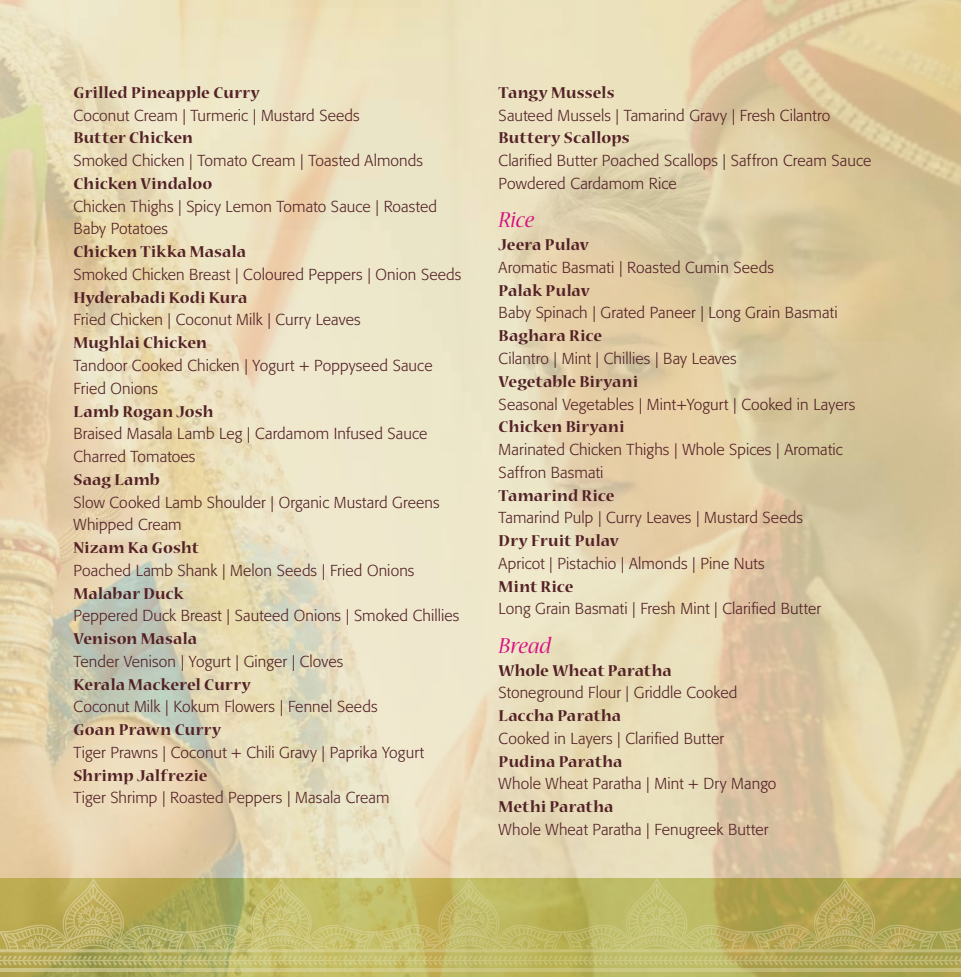
<style>
.page{position:relative;width:961px;height:977px;background:#fff}
.page>*{position:absolute;margin:0;border:0;box-sizing:border-box;transform-origin:0 0}
.t1{font:italic 24.5px "Nueva Std";letter-spacing:-.005em;color:#d80f81}
.t2{font:700 17.5px "Nueva Std";letter-spacing:.005em;color:#532126}
.t3{font:700 17.5px "Nueva Std";letter-spacing:.025em;color:#532126}
.t4{font:300 15.75px/22.8px "Formata";letter-spacing:.005em;color:#532126}
</style>
<div class="page">
<svg style="left:0;top:966px;width:961px;height:10px"></svg>
<svg style="left:0;top:967px;width:563px;height:4px"></svg>
<svg style="left:0;top:878px;width:961px;height:88px"></svg>
<svg style="left:563px;top:967px;width:398px;height:4px;fill:#c1bb77"></svg>
<p class="t2" style="left:74px;top:84px;width:188px">Grilled Pineapple Curry</p>
<p class="t4" style="left:74px;top:104px;width:288px">Coconut Cream | Turmeric | Mustard Seeds</p>
<p class="t2" style="left:74px;top:130px;width:121px">Butter Chicken</p>
<p class="t4" style="left:74px;top:149px;width:351px">Smoked Chicken | Tomato Cream | Toasted Almonds</p>
<p class="t2" style="left:74px;top:175px;width:140px">Chicken Vindaloo</p>
<p class="t4" style="left:74px;top:195px;width:365px">Chicken Thighs | Spicy Lemon Tomato Sauce | Roasted<br>Baby Potatoes</p>
<p class="t2" style="left:74px;top:244px;width:174px">Chicken Tikka Masala</p>
<p class="t4" style="left:74px;top:263px;width:389px">Smoked Chicken Breast | Coloured Peppers | Onion Seeds</p>
<p class="t2" style="left:74px;top:289px;width:175px">Hyderabadi Kodi Kura</p>
<p class="t4" style="left:74px;top:309px;width:289px">Fried Chicken | Coconut Milk | Curry Leaves</p>
<p class="t2" style="left:74px;top:335px;width:135px">Mughlai Chicken</p>
<p class="t4" style="left:74px;top:354px;width:360px">Tandoor Cooked Chicken | Yogurt + Poppyseed Sauce<br>Fried Onions</p>
<p class="t2" style="left:74px;top:403px;width:141px">Lamb Rogan Josh</p>
<p class="t4" style="left:74px;top:422px;width:355px">Braised Masala Lamb Leg | Cardamom Infused Sauce<br>Charred Tomatoes</p>
<p class="t2" style="left:74px;top:471px;width:88px">Saag Lamb</p>
<p class="t4" style="left:74px;top:491px;width:368px">Slow Cooked Lamb Shoulder | Organic Mustard Greens<br>Whipped Cream</p>
<p class="t2" style="left:74px;top:539px;width:127px">Nizam Ka Gosht</p>
<p class="t4" style="left:74px;top:559px;width:342px">Poached Lamb Shank | Melon Seeds | Fried Onions</p>
<p class="t2" style="left:74px;top:585px;width:112px">Malabar Duck</p>
<p class="t4" style="left:74px;top:604px;width:387px">Peppered Duck Breast | Sauteed Onions | Smoked Chillies</p>
<p class="t2" style="left:74px;top:630px;width:125px">Venison Masala</p>
<p class="t4" style="left:74px;top:650px;width:271px">Tender Venison | Yogurt | Ginger | Cloves</p>
<p class="t2" style="left:74px;top:676px;width:178px">Kerala Mackerel Curry</p>
<p class="t4" style="left:74px;top:695px;width:305px">Coconut Milk | Kokum Flowers | Fennel Seeds</p>
<p class="t3" style="left:74px;top:721px;width:149px">Goan Prawn Curry</p>
<p class="t4" style="left:74px;top:741px;width:352px">Tiger Prawns | Coconut + Chili Gravy | Paprika Yogurt</p>
<p class="t2" style="left:74px;top:767px;width:135px">Shrimp Jalfrezie</p>
<p class="t4" style="left:74px;top:786px;width:317px">Tiger Shrimp | Roasted Peppers | Masala Cream</p>
<p class="t2" style="left:499px;top:84px;width:117px">Tangy Mussels</p>
<p class="t4" style="left:499px;top:104px;width:333px">Sauteed Mussels | Tamarind Gravy | Fresh Cilantro</p>
<p class="t2" style="left:499px;top:130px;width:133px">Buttery Scallops</p>
<p class="t4" style="left:499px;top:149px;width:374px">Clarified Butter Poached Scallops | Saffron Cream Sauce<br>Powdered Cardamom Rice</p>
<h1 class="t1" style="left:499px;top:209px;width:37px">Rice</h1>
<p class="t2" style="left:499px;top:237px;width:92px">Jeera Pulav</p>
<p class="t4" style="left:499px;top:256px;width:277px">Aromatic Basmati | Roasted Cumin Seeds</p>
<p class="t2" style="left:499px;top:282px;width:93px">Palak Pulav</p>
<p class="t4" style="left:499px;top:302px;width:340px">Baby Spinach | Grated Paneer | Long Grain Basmati</p>
<p class="t2" style="left:499px;top:328px;width:105px">Baghara Rice</p>
<p class="t4" style="left:499px;top:347px;width:240px">Cilantro | Mint | Chillies | Bay Leaves</p>
<p class="t2" style="left:499px;top:373px;width:141px">Vegetable Biryani</p>
<p class="t4" style="left:499px;top:393px;width:358px">Seasonal Vegetables | Mint+Yogurt | Cooked in Layers</p>
<p class="t2" style="left:499px;top:419px;width:127px">Chicken Biryani</p>
<p class="t4" style="left:499px;top:438px;width:346px">Marinated Chicken Thighs | Whole Spices | Aromatic<br>Saffron Basmati</p>
<p class="t2" style="left:499px;top:487px;width:118px">Tamarind Rice</p>
<p class="t4" style="left:499px;top:506px;width:306px">Tamarind Pulp | Curry Leaves | Mustard Seeds</p>
<p class="t2" style="left:499px;top:532px;width:122px">Dry Fruit Pulav</p>
<p class="t4" style="left:499px;top:552px;width:268px">Apricot | Pistachio | Almonds | Pine Nuts</p>
<p class="t2" style="left:499px;top:578px;width:77px">Mint Rice</p>
<p class="t4" style="left:499px;top:597px;width:324px">Long Grain Basmati | Fresh Mint | Clarified Butter</p>
<h1 class="t1" style="left:499px;top:634px;width:54px">Bread</h1>
<p class="t2" style="left:499px;top:662px;width:175px">Whole Wheat Paratha</p>
<p class="t4" style="left:499px;top:681px;width:240px">Stoneground Flour | Griddle Cooked</p>
<p class="t2" style="left:499px;top:707px;width:124px">Laccha Paratha</p>
<p class="t4" style="left:499px;top:727px;width:227px">Cooked in Layers | Clarified Butter</p>
<p class="t2" style="left:499px;top:753px;width:125px">Pudina Paratha</p>
<p class="t4" style="left:499px;top:772px;width:279px">Whole Wheat Paratha | Mint + Dry Mango</p>
<p class="t2" style="left:499px;top:798px;width:116px">Methi Paratha</p>
<p class="t4" style="left:499px;top:818px;width:271px">Whole Wheat Paratha | Fenugreek Butter</p>
</div>
